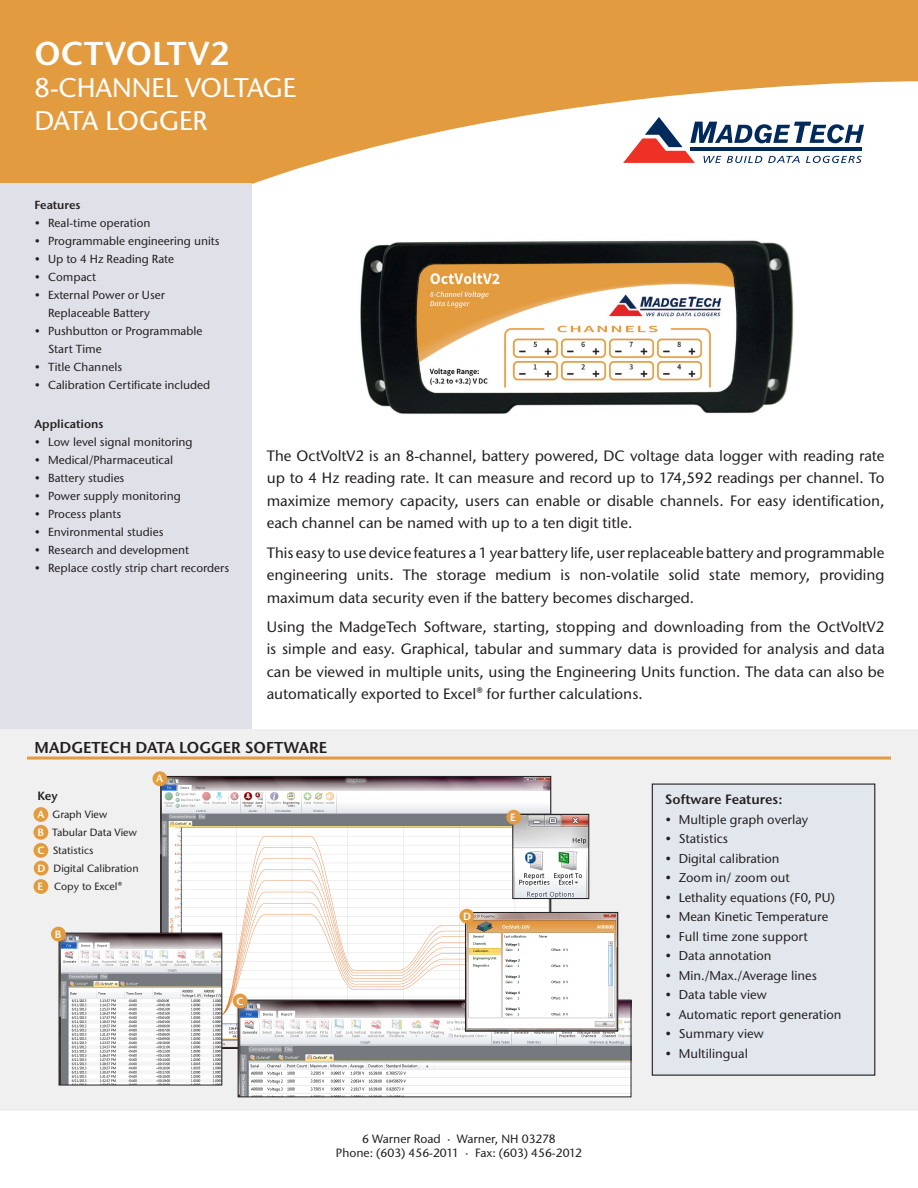
<style>
.page{position:relative;width:918px;height:1188px;background:#fff}
.page>*{position:absolute;margin:0;border:0;box-sizing:border-box;transform-origin:0 0}
.t1{font:600 33px "Stone Sans ITC Pro";color:#fff}
.t2{font:500 27px "Stone Sans ITC Pro";color:#fff}
.t3{font:600 15.75px "Stone Sans ITC Pro";color:#231f20}
.Paragraph_Style_1{font:500 15px/22.5px "Stone Sans ITC Pro";color:#231f20;text-align:justify}
.t4{font:600 13.5px "Stone Sans ITC Pro";color:#231f20}
.t5{font:500 12.75px "Stone Sans ITC Pro";color:#231f20}
.t6{font:500 12px "Stone Sans ITC Pro";color:#231f20}
.t7{font:600 12px "Stone Sans ITC Pro";color:#231f20}
.t8{font:500 11.7px/18px "Stone Sans ITC Pro";color:#231f20;text-align:center}
.t9{font:600 11.7px "Stone Sans ITC Pro";color:#231f20}
.t10{font:500 10.5px "Stone Sans ITC Pro";color:#231f20}
.t11{font:600 10.5px "Stone Sans ITC Pro";color:#fff}
.s1{font-weight:600;color:#fff}
</style>
<div class="page">
<svg style="left:0;top:0;width:918px;height:184px;fill:#e39b3f"></svg>
<div style="left:0;top:184px;width:252px;height:572px;background:#dfe0e8"></div>
<svg style="left:623px;top:117px;width:241px;height:46px"></svg>
<hr style="left:690px;top:147px;width:172px;height:4px;background:#00295c">
<div style="left:0;top:729px;width:918px;height:381px;background:#f0f0f0"></div>
<hr style="left:27px;top:757px;width:864px;height:3px;background:#e39b3f">
<div style="left:33px;top:879px;width:15px;height:15px;background:#e39b3f;border-radius:50%"></div>
<div style="left:652px;top:784px;width:223px;height:291px;background:#e2e7ee"></div>
<div style="left:652px;top:784px;width:223px;height:292px;border:1px solid #231f20"></div>
<div style="left:33px;top:807px;width:15px;height:15px;background:#e39b3f;border-radius:50%"></div>
<div style="left:33px;top:825px;width:15px;height:15px;background:#e39b3f;border-radius:50%"></div>
<div style="left:33px;top:843px;width:15px;height:15px;background:#e39b3f;border-radius:50%"></div>
<div style="left:34px;top:861px;width:15px;height:15px;background:#e39b3f;border-radius:50%"></div>
<img style="left:163px;top:778px;width:386px;height:269px">
<img style="left:61px;top:935px;width:159px;height:148px">
<div style="left:59px;top:933px;width:163px;height:152px;border:1px solid #231f20"></div>
<img style="left:240px;top:1002px;width:389px;height:93px">
<div style="left:238px;top:1000px;width:393px;height:97px;border:1px solid #231f20"></div>
<img style="left:467px;top:914px;width:149px;height:116px">
<div style="left:465px;top:912px;width:153px;height:120px;border:1px solid #231f20"></div>
<img style="left:514px;top:816px;width:73px;height:81px">
<div style="left:512px;top:814px;width:77px;height:85px;border:1px solid #231f20"></div>
<div style="left:459px;top:909px;width:15px;height:15px;background:#e39b3f;border-radius:50%"></div>
<div style="left:233px;top:994px;width:15px;height:14px;background:#e39b3f;border-radius:50%"></div>
<div style="left:51px;top:927px;width:15px;height:14px;background:#e39b3f;border-radius:50%"></div>
<div style="left:506px;top:810px;width:15px;height:15px;background:#e39b3f;border-radius:50%"></div>
<div style="left:153px;top:771px;width:14px;height:15px;background:#e39b3f;border-radius:50%"></div>
<img style="left:360px;top:240px;width:434px;height:174px">
<p class="t1" style="left:35px;top:32px;width:197px">OCTVOLTV2</p>
<p class="t2" style="left:35px;top:71px;width:263px">8-CHANNEL VOLTAGE</p>
<p class="t2" style="left:35px;top:104px;width:175px">DATA LOGGER</p>
<p class="t9" style="left:35px;top:197px;width:48px">Features</p>
<p class="t8" style="left:35px;top:213px;width:118px">• Real-time operation</p>
<p class="t8" style="left:35px;top:231px;width:187px">• Programmable engineering units</p>
<p class="t8" style="left:35px;top:249px;width:141px">• Up to 4 Hz Reading Rate</p>
<p class="t8" style="left:35px;top:267px;width:63px">• Compact</p>
<p class="t8" style="left:35px;top:285px;width:132px">• External Power or User<br>Replaceable Battery</p>
<p class="t8" style="left:48px;top:321px;width:156px;text-align:left;text-indent:-14px">• Pushbutton or Programmable<br>Start Time</p>
<p class="t8" style="left:35px;top:357px;width:89px">• Title Channels</p>
<p class="t8" style="left:35px;top:375px;width:177px">• Calibration Certificate included</p>
<p class="t9" style="left:35px;top:416px;width:70px">Applications</p>
<p class="t8" style="left:35px;top:432px;width:160px">• Low level signal monitoring</p>
<p class="t8" style="left:35px;top:450px;width:140px">• Medical/Pharmaceutical</p>
<p class="t8" style="left:35px;top:468px;width:91px">• Battery studies</p>
<p class="t8" style="left:35px;top:486px;width:148px">• Power supply monitoring</p>
<p class="t8" style="left:35px;top:504px;width:88px">• Process plants</p>
<p class="t8" style="left:35px;top:522px;width:130px">• Environmental studies</p>
<p class="t8" style="left:35px;top:540px;width:156px">• Research and development</p>
<p class="t8" style="left:35px;top:558px;width:196px">• Replace costly strip chart recorders</p>
<p class="Paragraph_Style_1" style="left:267px;top:444px;width:619px">The OctVoltV2 is an 8-channel, battery powered, DC voltage data logger with reading rate up to 4 Hz reading rate. It can measure and record up to 174,592 readings per channel. To maximize memory capacity, users can enable or disable channels. For easy identification, each channel can be named with up to a ten digit title.</p>
<p class="Paragraph_Style_1" style="left:267px;top:541px;width:619px">This easy to use device features a 1 year battery life, user replaceable battery and programmable engineering units. The storage medium is non-volatile solid state memory, providing maximum data security even if the battery becomes discharged.</p>
<p class="Paragraph_Style_1" style="left:267px;top:615px;width:619px">Using the MadgeTech Software, starting, stopping and downloading from the OctVoltV2 is simple and easy. Graphical, tabular and summary data is provided for analysis and data can be viewed in multiple units, using the Engineering Units function. The data can also be automatically exported to Excel® for further calculations.</p>
<p class="t3" style="left:34px;top:738px;width:294px">MADGETECH DATA LOGGER SOFTWARE</p>
<p class="t7" style="left:37px;top:788px;width:22px">Key</p>
<p class="t10" style="left:37px;top:808px;width:72px"><span class="s1">A</span> Graph View</p>
<p class="t10" style="left:37px;top:826px;width:101px"><span class="s1">B</span> Tabular Data View</p>
<p class="t10" style="left:37px;top:844px;width:58px"><span class="s1">C</span> Statistics</p>
<p class="t10" style="left:37px;top:862px;width:103px"><span class="s1">D</span> Digital Calibration</p>
<p class="t10" style="left:37px;top:880px;width:86px"><span class="s1">E</span> Copy to Excel®</p>
<p class="t11" style="left:156px;top:772px;width:8px">A</p>
<p class="t11" style="left:55px;top:927px;width:8px">B</p>
<p class="t11" style="left:237px;top:994px;width:9px">C</p>
<p class="t11" style="left:463px;top:910px;width:9px">D</p>
<p class="t11" style="left:510px;top:811px;width:7px">E</p>
<p class="t6" style="left:362px;top:1131px;width:195px">6 Warner Road · Warner, NH 03278</p>
<p class="t6" style="left:336px;top:1146px;width:248px">Phone: (603) 456-2011 · Fax: (603) 456-2012</p>
<p class="t4" style="left:665px;top:791px;width:119px">Software Features:</p>
<p class="t5" style="left:665px;top:811px;width:145px">• Multiple graph overlay</p>
<p class="t5" style="left:665px;top:831px;width:64px">• Statistics</p>
<p class="t5" style="left:665px;top:850px;width:116px">• Digital calibration</p>
<p class="t5" style="left:665px;top:870px;width:126px">• Zoom in/ zoom out</p>
<p class="t5" style="left:665px;top:889px;width:171px">• Lethality equations (F0, PU)</p>
<p class="t5" style="left:665px;top:909px;width:164px">• Mean Kinetic Temperature</p>
<p class="t5" style="left:665px;top:928px;width:144px">• Full time zone support</p>
<p class="t5" style="left:665px;top:948px;width:108px">• Data annotation</p>
<p class="t5" style="left:665px;top:967px;width:153px">• Min./Max./Average lines</p>
<p class="t5" style="left:665px;top:987px;width:103px">• Data table view</p>
<p class="t5" style="left:665px;top:1006px;width:178px">• Automatic report generation</p>
<p class="t5" style="left:665px;top:1026px;width:100px">• Summary view</p>
<p class="t5" style="left:665px;top:1045px;width:84px">• Multilingual</p>
</div>
